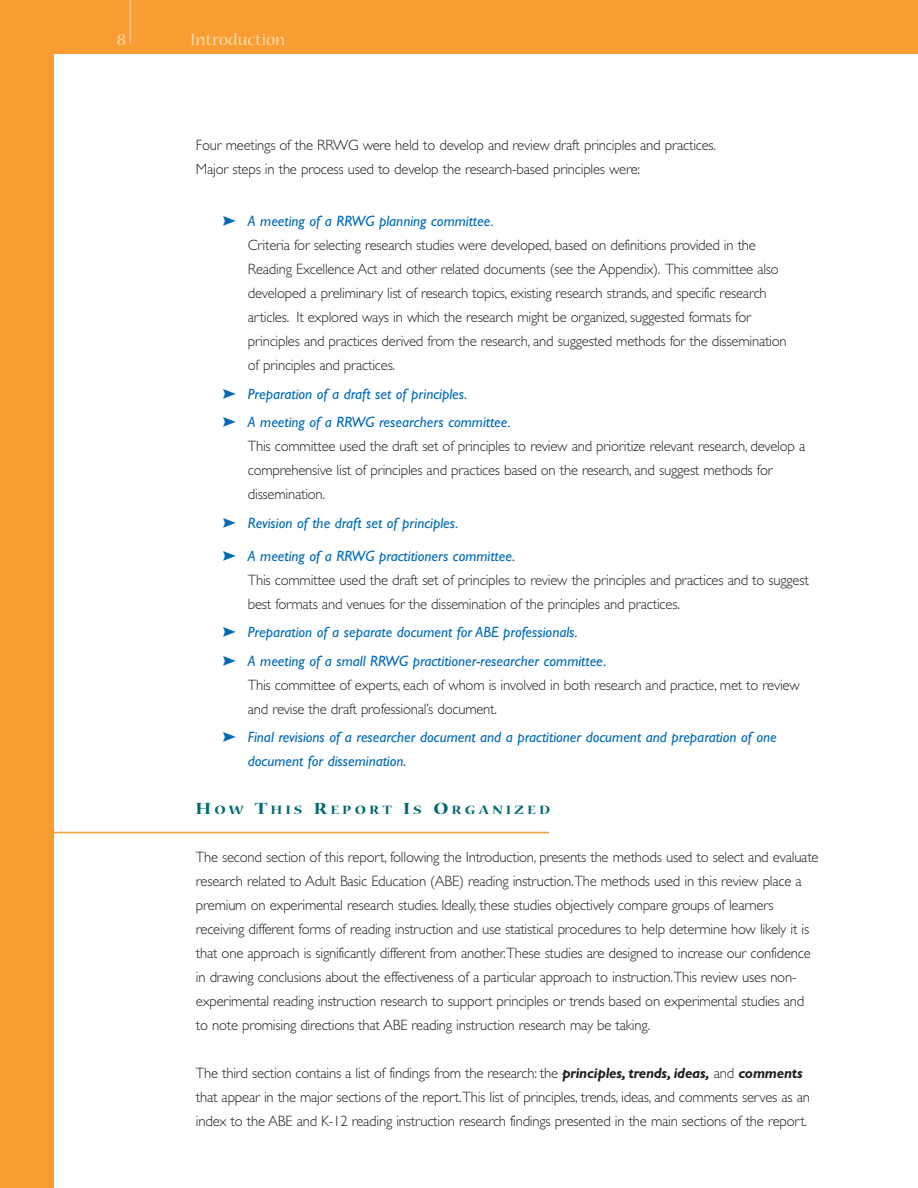
<style>
.page{position:relative;width:918px;height:1188px;background:#fff}
.page>*{position:absolute;margin:0;border:0;box-sizing:border-box;transform-origin:0 0}
.t1{font:18px "Nueva MM 330 475";color:#ffdeb9}
.t2{font:300 15px/24px "Gill Sans";letter-spacing:-.015em;color:#231e1f}
.t3{font:italic 15px/28.5px "Gill Sans";color:#016cb6}
.t4{font:13.5px "Nueva MM 540 750";letter-spacing:.265em;color:#006a72}
.s1{color:#016cb6}
.s2{font-weight:400;font-style:italic;color:#016cb6}
.s3{font-size:18px}
.s4{font-weight:700;font-style:italic}
</style>
<div class="page">
<div style="left:0;top:0;width:918px;height:54px;background:#f99d33"></div>
<hr style="left:130px;top:0;width:1px;height:43px;background:#fdc280">
<div style="left:0;top:0;width:54px;height:1188px;background:#f99d33"></div>
<hr style="left:6px;top:832px;width:543px;height:1px;background:#f99d33">
<p class="t1" style="left:117px;top:32px;width:10px">8</p>
<p class="t1" style="left:190px;top:32px;width:96px">Introduction</p>
<p class="t2" style="left:196px;top:135px;width:522px">Four meetings of the RRWG were held to develop and review draft principles and practices.<br>Major steps in the process used to develop the research-based principles were:</p>
<p class="t2" style="left:248px;top:211px;width:540px;text-indent:-25px"><span class="s1">➤</span> <span class="s2">A meeting of a RRWG planning committee.<br></span>Criteria for selecting research studies were developed, based on definitions provided in the Reading Excellence Act and other related documents (see the Appendix). This committee also developed a preliminary list of research topics, existing research strands, and specific research articles. It explored ways in which the research might be organized, suggested formats for principles and practices derived from the research, and suggested methods for the dissemination of principles and practices.</p>
<p class="t3" style="left:223px;top:381px;width:289px">➤ Preparation of a draft set of principles.<br>➤ A meeting of a RRWG researchers committee.</p>
<p class="t2" style="left:248px;top:436px;width:559px">This committee used the draft set of principles to review and prioritize relevant research, develop a comprehensive list of principles and practices based on the research, and suggest methods for dissemination.</p>
<p class="t3" style="left:223px;top:510px;width:237px">➤ Revision of the draft set of principles.</p>
<p class="t2" style="left:248px;top:546px;width:562px;text-indent:-25px"><span class="s1">➤</span> <span class="s2">A meeting of a RRWG practitioners committee.<br></span>This committee used the draft set of principles to review the principles and practices and to suggest best formats and venues for the dissemination of the principles and practices.</p>
<p class="t3" style="left:223px;top:620px;width:385px">➤ Preparation of a separate document for ABE professionals.<br>➤ A meeting of a small RRWG practitioner-researcher committee.</p>
<p class="t2" style="left:248px;top:675px;width:553px">This committee of experts, each of whom is involved in both research and practice, met to review and revise the draft professional’s document.</p>
<p class="t3" style="left:248px;top:727px;width:530px;line-height:24px;text-indent:-25px">➤ Final revisions of a researcher document and a practitioner document and preparation of one document for dissemination.</p>
<p class="t4" style="left:196px;top:806px;width:356px"><span class="s3">H</span>OW <span class="s3">T</span>HIS <span class="s3">R</span>EPORT <span class="s3">I</span>S <span class="s3">O</span>RGANIZED</p>
<p class="t2" style="left:196px;top:847px;width:624px">The second section of this report, following the Introduction, presents the methods used to select and evaluate research related to Adult Basic Education (ABE) reading instruction.The methods used in this review place a premium on experimental research studies. Ideally, these studies objectively compare groups of learners receiving different forms of reading instruction and use statistical procedures to help determine how likely it is that one approach is significantly different from another.These studies are designed to increase our confidence in drawing conclusions about the effectiveness of a particular approach to instruction.This review uses non&shy;experimental reading instruction research to support principles or trends based on experimental studies and to note promising directions that ABE reading instruction research may be taking.</p>
<p class="t2" style="left:196px;top:1063px;width:616px">The third section contains a list of findings from the research: the <span class="s4">principles, trends, ideas,</span> and <span class="s4">comments </span>that appear in the major sections of the report.This list of principles, trends, ideas, and comments serves as an index to the ABE and K-12 reading instruction research findings presented in the main sections of the report.</p>
</div>
